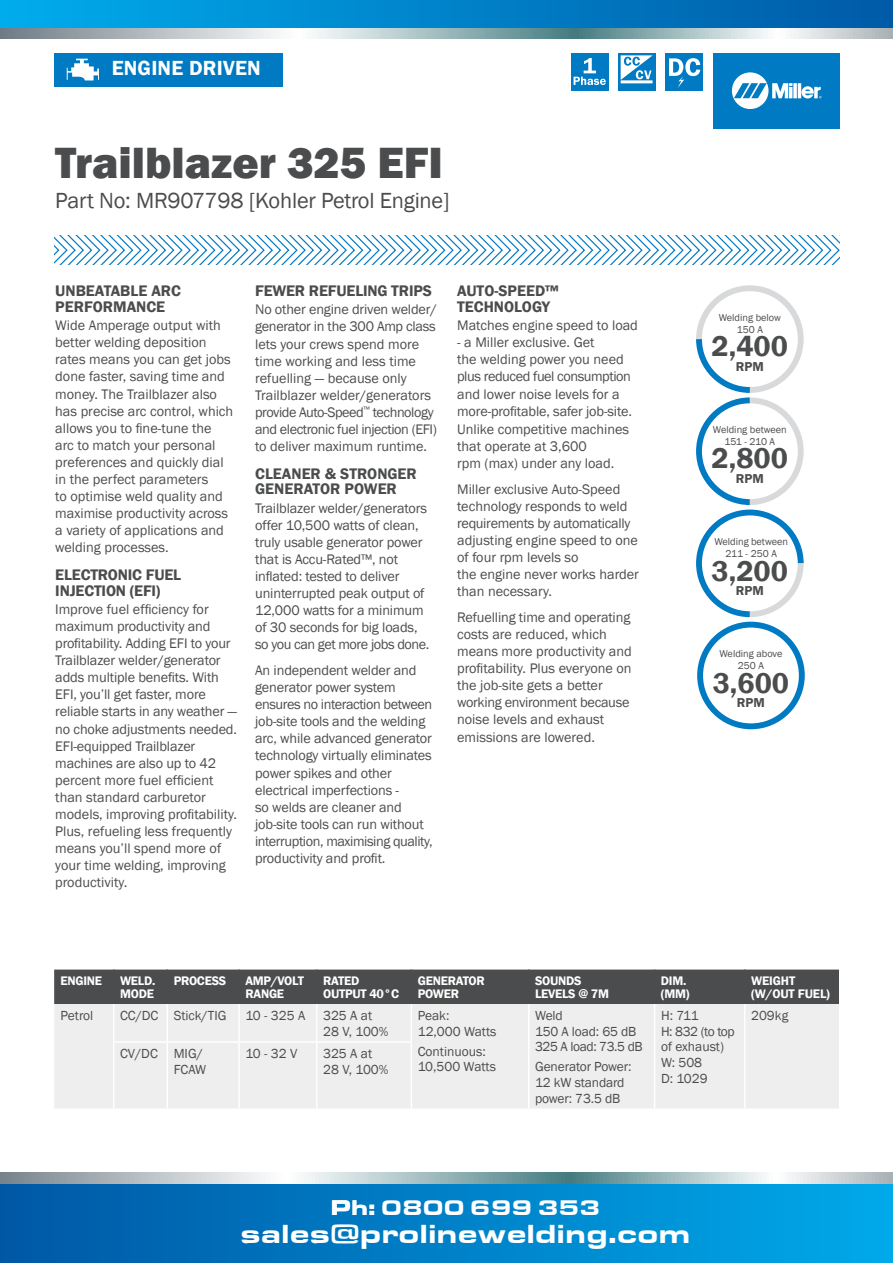
<style>
.page{position:relative;width:893px;height:1263px;background:#fff}
.page>*{position:absolute;margin:0;border:0;box-sizing:border-box;transform-origin:0 0}
.t1{font:800 45px "Franklin Gothic";color:#4b4c4d}
.t2{font:600 29.4px "Franklin Gothic";color:#4b4c4d}
.t3{font:27px "Eurostar Black Extended";color:#fff}
.t4{font:22.5px "Franklin Gothic";letter-spacing:-.01em;color:#4b4c4d}
.t5{font:21.9px "Eurostar Black Extended";color:#fff}
.t6{font:600 21px "Franklin Gothic";letter-spacing:.01em;color:#fff}
.t7{font:600 15.75px/15.8px "Franklin Gothic";color:#4b4c4d}
.t8{font:14.25px/17.1px "Franklin Gothic";letter-spacing:-.01em;color:#4b4c4d}
.t9{font:13.5px/15.8px "Franklin Gothic";letter-spacing:-.005em;color:#4b4c4d}
.t10{font:13.5px/15.8px "Franklin Gothic";letter-spacing:-.025em;color:#4b4c4d}
.t11{font:600 13.2px "Franklin Gothic";color:#4b4c4d}
.t12{font:600 12.75px/12.8px "Franklin Gothic";letter-spacing:-.02em;color:#fff}
.t13{font:10.35px/11.7px "Franklin Gothic";color:#4b4c4d;text-align:center}
</style>
<div class="page">
<div style="left:697px;top:622px;width:108px;height:107px;border:6px solid #007ac2;border-radius:50%"></div>
<svg style="left:696px;top:285px;width:108px;height:333px"></svg>
<div style="left:54px;top:969px;width:785px;height:35px;background:#4b4c4d"></div>
<div style="left:54px;top:1004px;width:785px;height:104px;background:#eeeeef"></div>
<hr style="left:113px;top:1004px;width:1px;height:37px;background:#fff">
<hr style="left:113px;top:1043px;width:1px;height:65px;background:#fff">
<hr style="left:113px;top:969px;width:1px;height:35px;background:#4b4c4d">
<hr style="left:167px;top:969px;width:1px;height:35px;background:#4b4c4d">
<hr style="left:238px;top:969px;width:2px;height:35px;background:#4b4c4d">
<hr style="left:316px;top:969px;width:1px;height:35px;background:#4b4c4d">
<hr style="left:411px;top:969px;width:1px;height:35px;background:#4b4c4d">
<hr style="left:528px;top:969px;width:1px;height:35px;background:#4b4c4d">
<hr style="left:654px;top:969px;width:1px;height:35px;background:#4b4c4d">
<hr style="left:744px;top:969px;width:1px;height:35px;background:#4b4c4d">
<hr style="left:167px;top:1004px;width:1px;height:37px;background:#fff">
<hr style="left:238px;top:1004px;width:2px;height:37px;background:#fff">
<hr style="left:316px;top:1004px;width:1px;height:37px;background:#fff">
<hr style="left:411px;top:1004px;width:1px;height:37px;background:#fff">
<hr style="left:528px;top:1004px;width:1px;height:38px;background:#fff">
<hr style="left:654px;top:1004px;width:1px;height:38px;background:#fff">
<hr style="left:744px;top:1004px;width:1px;height:38px;background:#fff">
<hr style="left:528px;top:1042px;width:1px;height:66px;background:#fff">
<hr style="left:654px;top:1042px;width:1px;height:66px;background:#fff">
<hr style="left:744px;top:1042px;width:1px;height:66px;background:#fff">
<hr style="left:113px;top:1041px;width:54px;height:2px;background:#fff">
<hr style="left:167px;top:1041px;width:72px;height:2px;background:#fff">
<hr style="left:167px;top:1043px;width:1px;height:65px;background:#fff">
<hr style="left:239px;top:1041px;width:78px;height:2px;background:#fff">
<hr style="left:238px;top:1043px;width:2px;height:65px;background:#fff">
<hr style="left:317px;top:1041px;width:95px;height:2px;background:#fff">
<hr style="left:316px;top:1043px;width:1px;height:65px;background:#fff">
<hr style="left:411px;top:1043px;width:1px;height:65px;background:#fff">
<svg style="left:54px;top:235px;width:786px;height:30px"></svg>
<div style="left:54px;top:53px;width:229px;height:34px;background:#007ac2"></div>
<svg style="left:67px;top:59px;width:32px;height:21px"></svg>
<div style="left:714px;top:53px;width:126px;height:75px;background:#007ac2"></div>
<svg style="left:732px;top:72px;width:90px;height:37px"></svg>
<svg style="left:618px;top:53px;width:37px;height:37px"></svg>
<hr style="left:621px;top:80px;width:32px;height:3px;background:#fff">
<svg style="left:621px;top:55px;width:32px;height:25px"></svg>
<div style="left:666px;top:53px;width:37px;height:37px;background:#007ac2"></div>
<svg style="left:669px;top:58px;width:31px;height:30px"></svg>
<div style="left:571px;top:53px;width:37px;height:37px;background:#007ac2"></div>
<svg style="left:574px;top:58px;width:32px;height:27px"></svg>
<div style="left:0;top:0;width:893px;height:30px;background:linear-gradient(to right,#00acec,#005aa7)"></div>
<svg style="left:0;top:28px;width:893px;height:11px"></svg>
<div style="left:0;top:1182px;width:893px;height:81px;background:linear-gradient(to right,#0057a5,#00a9ea)"></div>
<svg style="left:0;top:1172px;width:893px;height:11px"></svg>
<h3 class="t6" style="left:112px;top:55px;width:151px">ENGINE DRIVEN</h3>
<h1 class="t1" style="left:55px;top:134px;width:389px">Trailblazer 325 EFI</h1>
<h3 class="t4" style="left:55px;top:187px;width:396px">Part No: MR907798 [Kohler Petrol Engine]</h3>
<p class="t7" style="left:55px;top:283px;width:127px">UNBEATABLE ARC<br>PERFORMANCE</p>
<p class="t8" style="left:55px;top:317px;width:180px">Wide Amperage output with better welding deposition rates means you can get jobs done faster, saving time and money. The Trailblazer also has precise arc control, which allows you to fine-tune the arc to match your personal preferences and quickly dial in the perfect parameters<br>to optimise weld quality and maximise productivity across a variety of applications and welding processes.</p>
<p class="t7" style="left:55px;top:567px;width:127px">ELECTRONIC FUEL<br>INJECTION (EFI)</p>
<p class="t8" style="left:55px;top:601px;width:183px">Improve fuel efficiency for maximum productivity and profitability. Adding EFI to your<br>Trailblazer welder/generator adds multiple benefits. With<br>EFI, you’ll get faster, more reliable starts in any weather — no choke adjustments needed.<br>EFI-equipped Trailblazer machines are also up to 42 percent more fuel efficient than standard carburetor models, improving profitability.<br>Plus, refueling less frequently means you’ll spend more of your time welding, improving productivity.</p>
<p class="t7" style="left:255px;top:283px;width:178px">FEWER REFUELING TRIPS</p>
<p class="t8" style="left:255px;top:301px;width:183px">No other engine driven welder/ generator in the 300 Amp class lets your crews spend more time working and less time refuelling — because only<br>Trailblazer welder/generators provide Auto-Speed<sup>™</sup> technology and electronic fuel injection (EFI) to deliver maximum runtime.</p>
<p class="t7" style="left:255px;top:466px;width:163px">CLEANER &amp; STRONGER<br>GENERATOR POWER</p>
<p class="t8" style="left:255px;top:499px;width:176px">Trailblazer welder/generators offer 10,500 watts of clean, truly usable generator power that is Accu-Rated™, not inflated: tested to deliver uninterrupted peak output of<br>12,000 watts for a minimum of 30 seconds for big loads, so you can get more jobs done.</p>
<p class="t8" style="left:255px;top:662px;width:179px">An independent welder and generator power system ensures no interaction between job-site tools and the welding arc, while advanced generator technology virtually eliminates power spikes and other electrical imperfections -<br>so welds are cleaner and job-site tools can run without interruption, maximising quality, productivity and profit.</p>
<p class="t7" style="left:457px;top:283px;width:103px">AUTO-SPEED™<br>TECHNOLOGY</p>
<p class="t8" style="left:457px;top:317px;width:182px">Matches engine speed to load</p>
<p class="t8" style="left:457px;top:334px;width:176px">- a Miller exclusive. Get<br>the welding power you need plus reduced fuel consumption and lower noise levels for a more-profitable, safer job-site.<br>Unlike competitive machines that operate at 3,600<br>rpm (max) under any load.</p>
<p class="t8" style="left:457px;top:481px;width:183px">Miller exclusive Auto-Speed technology responds to weld requirements by automatically adjusting engine speed to one of four rpm levels so<br>the engine never works harder than necessary.</p>
<p class="t8" style="left:457px;top:609px;width:176px">Refuelling time and operating costs are reduced, which means more productivity and profitability. Plus everyone on the job-site gets a better working environment because noise levels and exhaust emissions are lowered.</p>
<p class="t13" style="left:719px;top:312px;width:64px">Welding below<br>150 A</p>
<h2 class="t2" style="left:712px;top:328px;width:78px">2,400</h2>
<p class="t11" style="left:736px;top:358px;width:30px">RPM</p>
<p class="t13" style="left:713px;top:424px;width:75px">Welding between<br>151 - 210 A</p>
<h2 class="t2" style="left:712px;top:440px;width:78px">2,800</h2>
<p class="t11" style="left:736px;top:471px;width:30px">RPM</p>
<p class="t13" style="left:714px;top:536px;width:75px">Welding between<br>211 - 250 A</p>
<h2 class="t2" style="left:712px;top:553px;width:78px">3,200</h2>
<p class="t11" style="left:736px;top:583px;width:30px">RPM</p>
<p class="t13" style="left:719px;top:648px;width:64px">Welding above<br>250 A</p>
<h2 class="t2" style="left:713px;top:665px;width:78px">3,600</h2>
<p class="t11" style="left:737px;top:695px;width:30px">RPM</p>
<p class="t12" style="left:61px;top:974px;width:43px">ENGINE</p>
<p class="t12" style="left:120px;top:974px;width:37px">WELD.<br>MODE</p>
<p class="t12" style="left:174px;top:974px;width:54px">PROCESS</p>
<p class="t12" style="left:245px;top:974px;width:60px">AMP/VOLT<br>RANGE</p>
<p class="t12" style="left:323px;top:974px;width:77px">RATED<br>OUTPUT 40°C</p>
<p class="t12" style="left:418px;top:974px;width:69px">GENERATOR<br>POWER</p>
<p class="t12" style="left:535px;top:974px;width:76px">SOUNDS<br>LEVELS @ 7M</p>
<p class="t12" style="left:661px;top:974px;width:30px">DIM. (MM)</p>
<p class="t12" style="left:751px;top:974px;width:80px">WEIGHT (W/OUT FUEL)</p>
<p class="t9" style="left:61px;top:1008px;width:34px">Petrol</p>
<p class="t9" style="left:120px;top:1008px;width:108px">CC/DC Stick/TIG</p>
<p class="t9" style="left:245px;top:1008px;width:61px">10 - 325 A</p>
<p class="t9" style="left:323px;top:1008px;width:67px">325 A at<br>28 V, 100%</p>
<p class="t9" style="left:418px;top:1008px;width:80px">Peak:<br>12,000 Watts</p>
<p class="t9" style="left:418px;top:1043px;width:80px">Continuous:<br>10,500 Watts</p>
<p class="t9" style="left:661px;top:1008px;width:75px">H: 711<br>H: 832 (to top of exhaust)<br>W: 508<br>D: 1029</p>
<p class="t9" style="left:751px;top:1008px;width:39px">209kg</p>
<p class="t10" style="left:535px;top:1008px;width:109px">Weld<br>150 A load: 65 dB<br>325 A load: 73.5 dB</p>
<p class="t9" style="left:535px;top:1059px;width:98px">Generator Power:<br>12 kW standard power: 73.5 dB</p>
<p class="t9" style="left:120px;top:1046px;width:88px;text-align:right">CV/DC MIG/<br>FCAW</p>
<p class="t9" style="left:245px;top:1046px;width:53px">10 - 32 V</p>
<p class="t9" style="left:323px;top:1046px;width:67px">325 A at<br>28 V, 100%</p>
<h3 class="t5" style="left:330px;top:1193px;width:271px">Ph: 0800 699 353</h3>
<h3 class="t3" style="left:241px;top:1217px;width:451px">sales@prolinewelding.com</h3>
</div>
